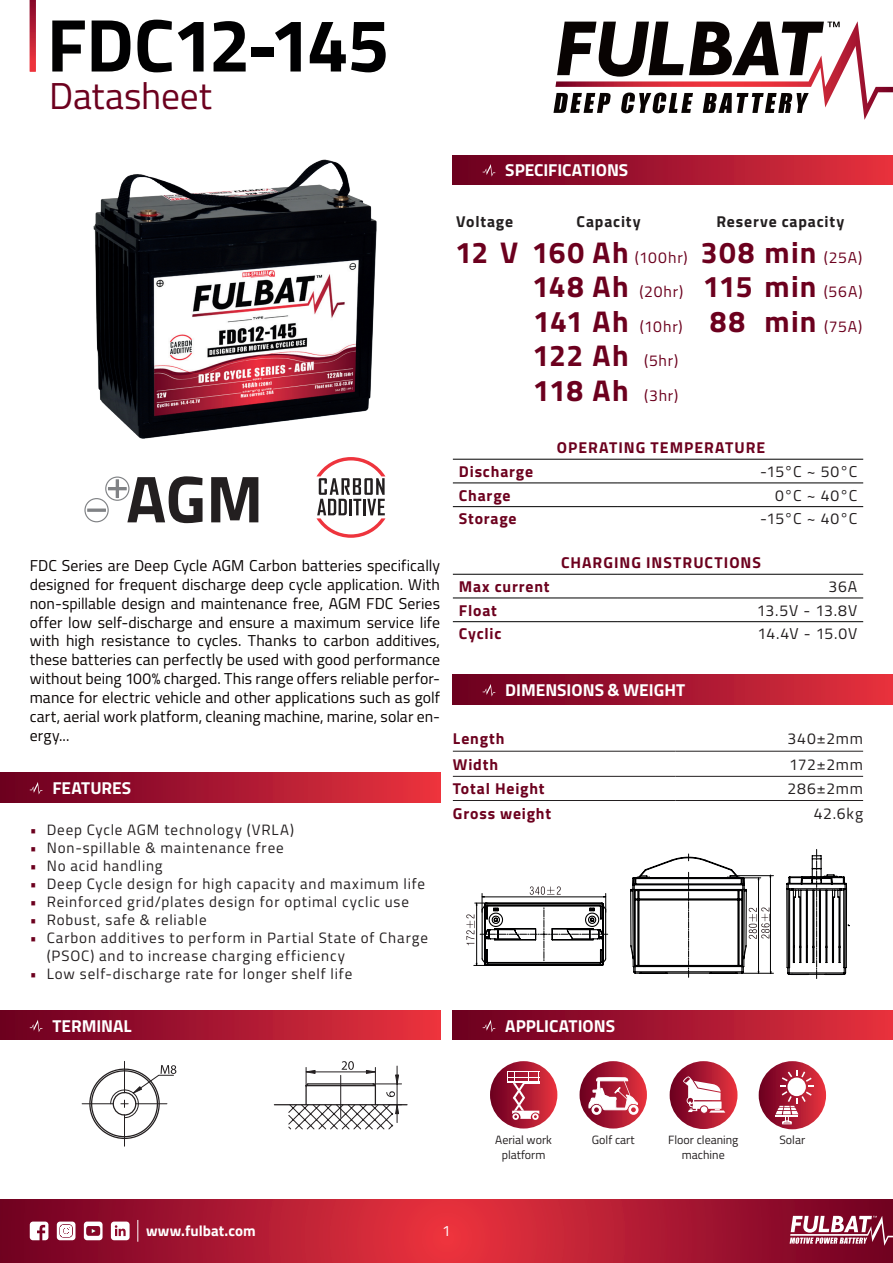
<style>
.page{position:relative;width:893px;height:1263px;background:#fff}
.page>*{position:absolute;margin:0;border:0;box-sizing:border-box;transform-origin:0 0}
.t1{font:700 75px "Titillium";letter-spacing:-.025em;color:#000001}
.t2{font:700 66.45px "Titillium";color:#231f20}
.t3{font:37.5px "Titillium";letter-spacing:-.005em;color:#6c001e}
.t4{font:700 30px/34.5px "Titillium";letter-spacing:.04em;color:#6c001e;text-align:right}
.t5{font:700 30px/34.5px "Titillium";letter-spacing:.02em;color:#6c001e}
.t6{font:700 17.25px "Titillium";color:#fff}
.t7{font:15.75px/18.9px "Titillium";letter-spacing:.005em;color:#080302;text-align:justify}
.t8{font:700 15.75px "Titillium";letter-spacing:.055em;color:#6c001e}
.t9{font:15.75px "Titillium";letter-spacing:.05em;color:#231f20}
.t10{font:700 15.75px "Titillium";letter-spacing:.05em;color:#231f20}
.t11{font:15.75px "Titillium";letter-spacing:.05em;color:#6c001e}
.t12{font:15px/18px "Titillium";letter-spacing:.055em;color:#231f20}
.t13{font:700 15px "Titillium Web";letter-spacing:.005em;color:#fff}
.t14{font:15px "Titillium Web";color:#fff}
.t15{font:12px/14.4px "Titillium";color:#231f20;text-align:center}
.s1{font-weight:400;font-size:15.75px}
.s2{font-weight:700;font-size:30px}
.s3{color:#6c001e}
</style>
<div class="page">
<svg style="left:0;top:1199px;width:893px;height:64px;background:#af1a31"></svg>
<svg style="left:553px;top:21px;width:340px;height:99px"></svg>
<svg style="left:30px;top:1221px;width:18px;height:19px"></svg>
<svg style="left:57px;top:1221px;width:18px;height:19px"></svg>
<svg style="left:84px;top:1221px;width:19px;height:19px"></svg>
<svg style="left:111px;top:1221px;width:19px;height:19px"></svg>
<svg style="left:137px;top:1220px;width:1px;height:22px"></svg>
<svg style="left:790px;top:1216px;width:103px;height:30px"></svg>
<hr style="left:453px;top:751px;width:222px;height:1px;background:#231f20">
<hr style="left:675px;top:751px;width:188px;height:1px;background:#231f20">
<hr style="left:453px;top:776px;width:222px;height:1px;background:#231f20">
<hr style="left:675px;top:776px;width:188px;height:1px;background:#231f20">
<hr style="left:453px;top:800px;width:222px;height:1px;background:#231f20">
<hr style="left:675px;top:800px;width:188px;height:1px;background:#231f20">
<hr style="left:453px;top:459px;width:164px;height:1px;background:#000">
<hr style="left:617px;top:459px;width:246px;height:1px;background:#000">
<hr style="left:453px;top:482px;width:164px;height:1px;background:#000">
<hr style="left:617px;top:482px;width:246px;height:1px;background:#000">
<hr style="left:453px;top:506px;width:164px;height:1px;background:#000">
<hr style="left:617px;top:506px;width:246px;height:1px;background:#000">
<hr style="left:453px;top:574px;width:164px;height:1px;background:#000">
<hr style="left:617px;top:574px;width:246px;height:1px;background:#000">
<hr style="left:453px;top:598px;width:164px;height:1px;background:#000">
<hr style="left:617px;top:598px;width:246px;height:1px;background:#000">
<hr style="left:453px;top:621px;width:164px;height:1px;background:#000">
<hr style="left:617px;top:621px;width:246px;height:1px;background:#000">
<svg style="left:84px;top:476px;width:46px;height:46px"></svg>
<div style="left:453px;top:155px;width:440px;height:29px;background:linear-gradient(to right,#690021,#e5313f)"></div>
<svg style="left:483px;top:164px;width:12px;height:13px"></svg>
<div style="left:453px;top:675px;width:440px;height:29px;background:linear-gradient(to right,#690021,#e5313f)"></div>
<svg style="left:483px;top:684px;width:12px;height:12px"></svg>
<div style="left:453px;top:1011px;width:440px;height:29px;background:linear-gradient(to right,#690021,#e5313f)"></div>
<svg style="left:483px;top:1020px;width:12px;height:12px"></svg>
<div style="left:0;top:1011px;width:440px;height:29px;background:linear-gradient(to right,#680021,#e9333f)"></div>
<svg style="left:30px;top:1020px;width:12px;height:12px"></svg>
<div style="left:0;top:773px;width:440px;height:29px;background:linear-gradient(to right,#680021,#e9333f)"></div>
<svg style="left:30px;top:782px;width:12px;height:12px"></svg>
<svg style="left:759px;top:1061px;width:67px;height:68px;background:#a51932"></svg>
<svg style="left:776px;top:1070px;width:37px;height:54px"></svg>
<div style="left:670px;top:1061px;width:67px;height:68px;background:linear-gradient(to right,#6a0022,#e6333f);border-radius:34px"></div>
<div style="left:700px;top:1105px;width:8px;height:9px;border:1px solid #fff;border-radius:50%"></div>
<svg style="left:683px;top:1076px;width:42px;height:36px"></svg>
<div style="left:490px;top:1061px;width:67px;height:67px;background:linear-gradient(to right,#6a0024,#e73642);border-radius:34px"></div>
<svg style="left:507px;top:1071px;width:32px;height:48px"></svg>
<div style="left:580px;top:1061px;width:67px;height:67px;background:linear-gradient(to right,#690021,#e83441);border-radius:34px"></div>
<svg style="left:591px;top:1105px;width:11px;height:10px"></svg>
<svg style="left:628px;top:1105px;width:10px;height:10px"></svg>
<svg style="left:588px;top:1076px;width:50px;height:36px"></svg>
<svg style="left:316px;top:457px;width:69px;height:81px"></svg>
<svg style="left:30px;top:0;width:6px;height:72px"></svg>
<img style="left:94px;top:159px;width:282px;height:280px">
<hr style="left:124px;top:1061px;width:1px;height:32px;background:#231f20">
<hr style="left:124px;top:1115px;width:1px;height:31px;background:#231f20">
<hr style="left:82px;top:1103px;width:32px;height:1px;background:#231f20">
<svg style="left:85px;top:1065px;width:91px;height:74px"></svg>
<hr style="left:274px;top:1104px;width:133px;height:1px;background:#231f20">
<svg style="left:288px;top:1061px;width:114px;height:69px"></svg>
<svg style="left:786px;top:849px;width:64px;height:129px"></svg>
<svg style="left:466px;top:886px;width:142px;height:80px"></svg>
<hr style="left:742px;top:973px;width:31px;height:1px;background:#000001">
<hr style="left:730px;top:875px;width:43px;height:1px;background:#000001">
<svg style="left:630px;top:854px;width:141px;height:123px"></svg>
<h1 class="t1" style="left:47px;top:-12px;width:344px">FDC12-145</h1>
<h3 class="t3" style="left:49px;top:68px;width:164px">Datasheet</h3>
<p class="t6" style="left:505px;top:157px;width:125px">SPECIFICATIONS</p>
<p class="t10" style="left:456px;top:209px;width:58px">Voltage</p>
<p class="t10" style="left:577px;top:209px;width:66px">Capacity</p>
<p class="t10" style="left:716px;top:209px;width:129px">Reserve capacity</p>
<h3 class="t4" style="left:455px;top:233px;width:409px">12 V 160 Ah <span class="s1">(100hr)</span> 308 min <span class="s1">(25A)<br></span>148 Ah <span class="s1">(20hr)</span> 115 min <span class="s1">(56A)</span></h3>
<p class="t11" style="left:533px;top:315px;width:331px"><span class="s2">141 Ah</span> (10hr) <span class="s2">88 min</span> (75A)</p>
<h3 class="t5" style="left:533px;top:337px;width:147px">122 Ah <span class="s1">(5hr)<br></span>118 Ah <span class="s1">(3hr)</span></h3>
<h2 class="t2" style="left:126px;top:448px;width:139px">AGM</h2>
<p class="t7" style="left:30px;top:555px;width:412px">FDC Series are Deep Cycle AGM Carbon batteries specifically designed for frequent discharge deep cycle application. With non-spillable design and maintenance free, AGM FDC Series offer low self-discharge and ensure a maximum service life with high resistance to cycles. Thanks to carbon additives, these batteries can perfectly be used with good performance without being 100% charged. This range offers reliable perfor&shy;mance for electric vehicle and other applications such as golf cart, aerial work platform, cleaning machine, marine, solar en&shy;ergy...</p>
<p class="t6" style="left:52px;top:775px;width:80px">FEATURES</p>
<p class="t12" style="left:30px;top:820px;width:266px"><span class="s3">•</span> Deep Cycle AGM technology (VRLA)</p>
<p class="t12" style="left:30px;top:838px;width:255px"><span class="s3">•</span> Non-spillable &amp; maintenance free</p>
<p class="t12" style="left:30px;top:856px;width:134px"><span class="s3">•</span> No acid handling</p>
<p class="t12" style="left:30px;top:874px;width:397px"><span class="s3">•</span> Deep Cycle design for high capacity and maximum life</p>
<p class="t12" style="left:30px;top:892px;width:381px"><span class="s3">•</span> Reinforced grid/plates design for optimal cyclic use</p>
<p class="t12" style="left:30px;top:910px;width:178px"><span class="s3">•</span> Robust, safe &amp; reliable</p>
<p class="t12" style="left:47px;top:928px;width:383px;text-indent:-17px"><span class="s3">•</span> Carbon additives to perform in Partial State of Charge (PSOC) and to increase charging efficiency</p>
<p class="t12" style="left:30px;top:964px;width:324px"><span class="s3">•</span> Low self-discharge rate for longer shelf life</p>
<p class="t8" style="left:557px;top:436px;width:210px">OPERATING TEMPERATURE</p>
<p class="t8" style="left:459px;top:459px;width:76px">Discharge</p>
<p class="t9" style="left:760px;top:460px;width:99px">-15°C ~ 50°C</p>
<p class="t8" style="left:459px;top:483px;width:53px">Charge</p>
<p class="t9" style="left:775px;top:484px;width:84px">0°C ~ 40°C</p>
<p class="t8" style="left:459px;top:507px;width:59px">Storage</p>
<p class="t9" style="left:760px;top:507px;width:99px">-15°C ~ 40°C</p>
<p class="t8" style="left:561px;top:551px;width:202px">CHARGING INSTRUCTIONS</p>
<p class="t8" style="left:459px;top:574px;width:92px">Max current</p>
<p class="t9" style="left:828px;top:575px;width:30px">36A</p>
<p class="t8" style="left:459px;top:598px;width:39px">Float</p>
<p class="t9" style="left:757px;top:599px;width:102px">13.5V - 13.8V</p>
<p class="t8" style="left:459px;top:622px;width:44px">Cyclic</p>
<p class="t9" style="left:757px;top:622px;width:101px">14.4V - 15.0V</p>
<p class="t6" style="left:505px;top:677px;width:181px">DIMENSIONS &amp; WEIGHT</p>
<p class="t8" style="left:453px;top:727px;width:53px">Length</p>
<p class="t9" style="left:787px;top:727px;width:77px">340±2mm</p>
<p class="t8" style="left:453px;top:752px;width:47px">Width</p>
<p class="t9" style="left:789px;top:753px;width:75px">172±2mm</p>
<p class="t8" style="left:453px;top:777px;width:93px">Total Height</p>
<p class="t9" style="left:788px;top:777px;width:77px">286±2mm</p>
<p class="t8" style="left:453px;top:801px;width:100px">Gross weight</p>
<p class="t9" style="left:814px;top:802px;width:51px">42.6kg</p>
<p class="t6" style="left:52px;top:1012px;width:81px">TERMINAL</p>
<p class="t6" style="left:505px;top:1012px;width:111px">APPLICATIONS</p>
<p class="t13" style="left:146px;top:1219px;width:111px">www.fulbat.com</p>
<p class="t14" style="left:442px;top:1219px;width:10px">1</p>
<p class="t15" style="left:495px;top:1132px;width:58px">Aerial work platform</p>
<p class="t15" style="left:592px;top:1132px;width:44px">Golf cart</p>
<p class="t15" style="left:779px;top:1132px;width:27px">Solar</p>
<p class="t15" style="left:668px;top:1132px;width:72px">Floor cleaning machine</p>
</div>
